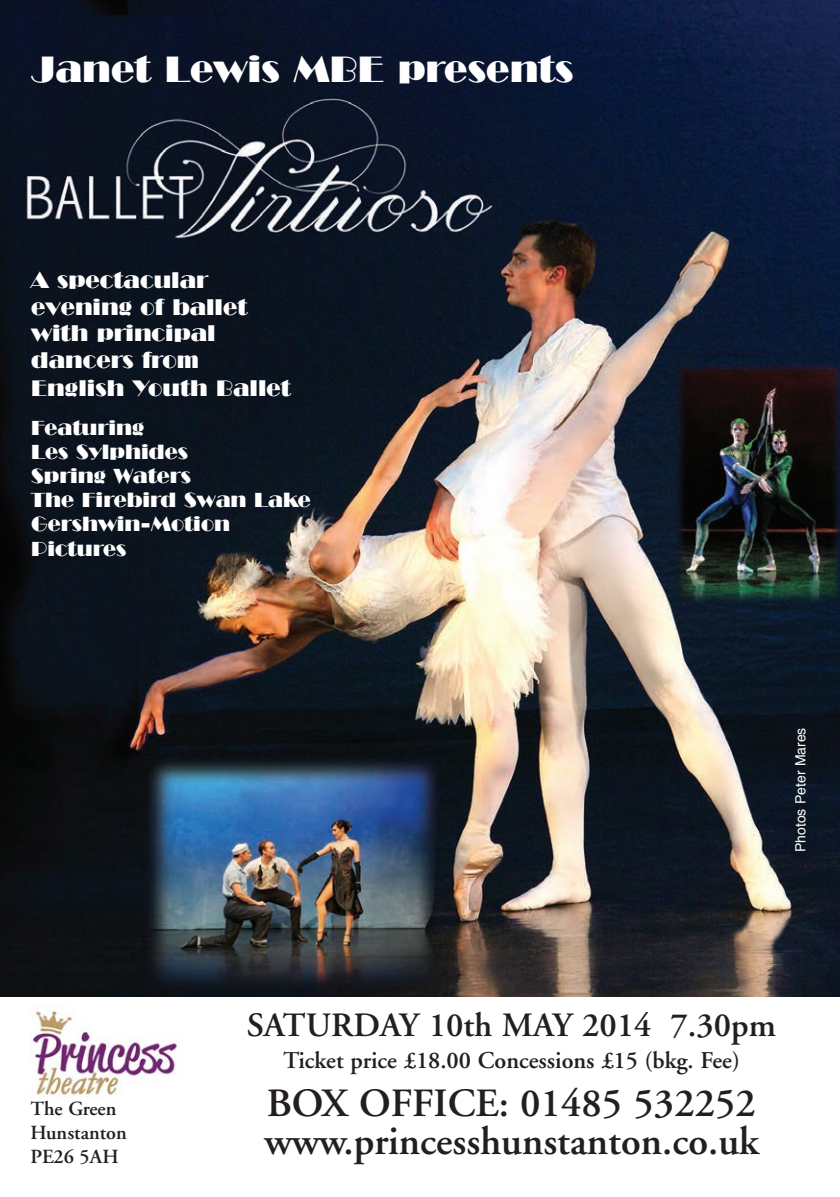
<style>
.page{position:relative;width:840px;height:1197px;background:#fff}
.page>*{position:absolute;margin:0;border:0;box-sizing:border-box;transform-origin:0 0}
.t1{font:600 40px/38px "Adobe Garamond";color:#231f20}
.t2{font:36px "Broadway BT";color:#fff}
.t3{font:600 34px "Adobe Garamond";color:#231f20}
.t4{font:600 24px "Adobe Garamond";color:#231f20}
.t5{font:22px/26.8px "Broadway BT";color:#fff}
.t6{font:20px/24.2px "Broadway BT";color:#fff}
.t7{font:600 20px/24px "Adobe Garamond";color:#231f20}
.t8{font:14px "Helvetica";color:#fff}
</style>
<div class="page">
<img style="left:0;top:0;width:839px;height:996px">
<img style="left:30px;top:1005px;width:147px;height:92px">
<h2 class="t2" style="left:31px;top:49px;width:543px">Janet Lewis MBE presents</h2>
<p class="t5" style="left:31px;top:267px;width:261px">A spectacular evening of ballet with principal dancers from<br>English Youth Ballet</p>
<p class="t6" style="left:31px;top:416px;width:281px">Featuring<br>Les Sylphides<br>Spring Waters<br>The Firebird Swan Lake<br>Gershwin-Motion<br>Pictures</p>
<p class="t7" style="left:30px;top:1098px;width:98px">The Green<br>Hunstanton<br>PE26 5AH</p>
<p class="t8" style="left:794px;top:851px;width:126px;rotate:-90deg">Photos Peter Mares</p>
<h3 class="t3" style="left:246px;top:1011px;width:530px">SATURDAY 10th MAY 2014 7.30pm</h3>
<p class="t4" style="left:283px;top:1050px;width:458px">Ticket price £18.00 Concessions £15 (bkg. Fee)</p>
<h1 class="t1" style="left:264px;top:1087px;width:495px">BOX OFFICE: 01485 532252 www.princesshunstanton.co.uk</h1>
</div>
